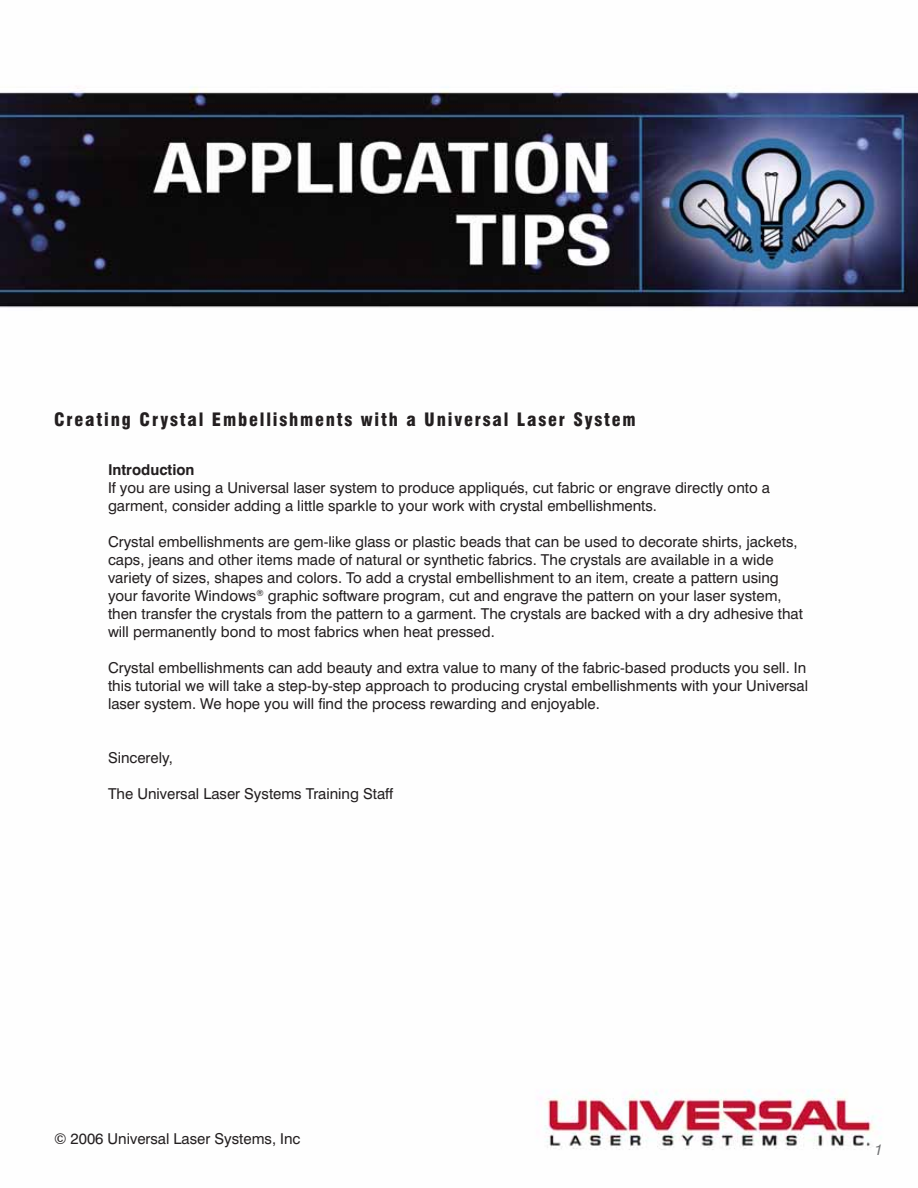
<style>
.page{position:relative;width:918px;height:1188px;background:#fff}
.page>*{position:absolute;margin:0;border:0;box-sizing:border-box;transform-origin:0 0}
.t1{font:900 condensed 18px "Swiss 721 BT";letter-spacing:.1em;color:#231f20}
.t2{font:15px/18px "Swiss 721 BT";color:#231f20}
.t3{font:700 15px "Swiss 721 BT";color:#231f20}
.t4{font:italic 15px "Swiss 721 BT";color:#6d6e70}
</style>
<div class="page">
<img style="left:0;top:87px;width:918px;height:1063px">
<p class="t1" style="left:54px;top:409px;width:583px">Creating Crystal Embellishments with a Universal Laser System</p>
<p class="t3" style="left:108px;top:464px;width:88px">Introduction</p>
<p class="t2" style="left:108px;top:480px;width:664px">If you are using a Universal laser system to produce appliqués, cut fabric or engrave directly onto a garment, consider adding a little sparkle to your work with crystal embellishments.</p>
<p class="t2" style="left:108px;top:534px;width:696px">Crystal embellishments are gem-like glass or plastic beads that can be used to decorate shirts, jackets, caps, jeans and other items made of natural or synthetic fabrics. The crystals are available in a wide variety of sizes, shapes and colors. To add a crystal embellishment to an item, create a pattern using your favorite Windows<sup>®</sup> graphic software program, cut and engrave the pattern on your laser system, then transfer the crystals from the pattern to a garment. The crystals are backed with a dry adhesive that will permanently bond to most fabrics when heat pressed.</p>
<p class="t2" style="left:108px;top:660px;width:702px">Crystal embellishments can add beauty and extra value to many of the fabric-based products you sell. In this tutorial we will take a step-by-step approach to producing crystal embellishments with your Universal laser system. We hope you will find the process rewarding and enjoyable.</p>
<p class="t2" style="left:108px;top:750px;width:66px">Sincerely,</p>
<p class="t2" style="left:108px;top:786px;width:287px">The Universal Laser Systems Training Staff</p>
<p class="t2" style="left:54px;top:1131px;width:248px">© 2006 Universal Laser Systems, Inc</p>
<p class="t4" style="left:875px;top:1144px;width:10px">1</p>
</div>
